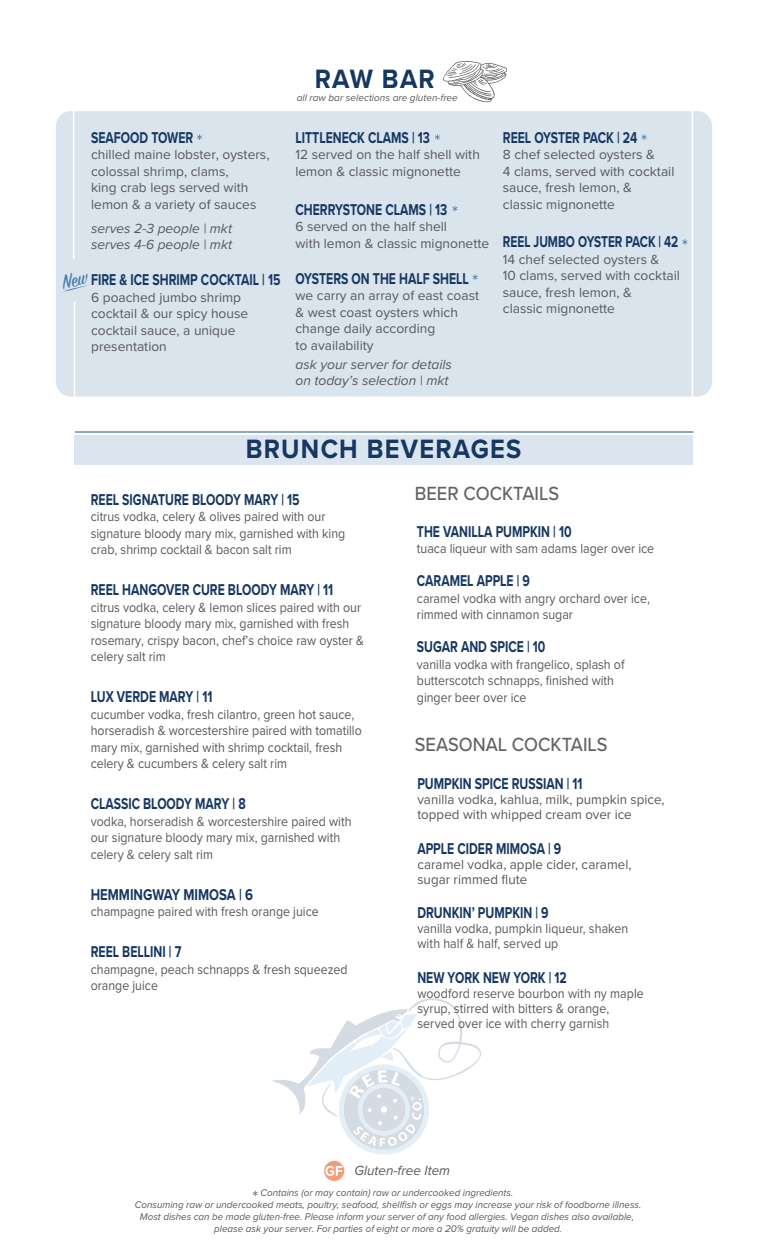
<style>
.page{position:relative;width:765px;height:1260px;background:#fff}
.page>*{position:absolute;margin:0;border:0;box-sizing:border-box;transform-origin:0 0}
.t1{font:700 27.5px "Proxima Nova";letter-spacing:.05em;color:#163761;scale:.92 1}
.t2{font:500 19.75px "Proxima Nova";color:#636366;scale:.92 1}
.t3{font:700 16.25px "Proxima Nova";color:#163762;scale:.75 1}
.t4{font:700 16.25px "Proxima Nova";color:#163762;scale:.73 1}
.t5{font:700 16.25px "Proxima Nova";color:#163762;scale:.8 1}
.t6{font:13.75px/16.5px "Proxima Nova";color:#57585a;scale:.9 1}
.t7{font:13.75px/16.5px "Proxima Nova";color:#57585a}
.t8{font:italic 13.75px/16.5px "Proxima Nova";color:#57585a}
.t9{font:italic 10px/12px "Proxima Nova";color:#57585a;text-align:center}
</style>
<div class="page">
<div style="left:74px;top:435px;width:618px;height:30px;background:#dae5ef"></div>
<hr style="left:75px;top:431px;width:619px;height:2px;background:#457aa6">
<div style="left:56px;top:111px;width:656px;height:286px;background:#dae4ed;border-radius:15px"></div>
<svg style="left:443px;top:61px;width:65px;height:42px"></svg>
<hr style="left:73px;top:95px;width:1px;height:164px;background:#fff">
<hr style="left:692px;top:95px;width:1px;height:321px;background:#fff">
<svg style="left:272px;top:998px;width:209px;height:157px"></svg>
<hr style="left:74px;top:302px;width:1px;height:103px;background:#fff">
<svg style="left:197px;top:134px;width:5px;height:6px"></svg>
<svg style="left:452px;top:206px;width:6px;height:5px"></svg>
<svg style="left:473px;top:274px;width:5px;height:6px"></svg>
<svg style="left:435px;top:134px;width:5px;height:6px"></svg>
<svg style="left:682px;top:239px;width:5px;height:6px"></svg>
<svg style="left:642px;top:134px;width:5px;height:6px"></svg>
<div style="left:324px;top:1161px;width:20px;height:20px;background:#f79a75;border-radius:50%"></div>
<svg style="left:325px;top:1166px;width:17px;height:10px"></svg>
<svg style="left:253px;top:1191px;width:5px;height:5px"></svg>
<svg style="left:65px;top:285px;width:24px;height:6px"></svg>
<h1 class="t1" style="left:315px;top:59px;width:132px">RAW BAR</h1>
<p class="t3" style="left:91px;top:125px;width:138px">SEAFOOD TOWER</p>
<p class="t7" style="left:91px;top:147px;width:180px">chilled maine lobster, oysters, colossal shrimp, clams,<br>king crab legs served with lemon &amp; a variety of sauces</p>
<p class="t8" style="left:91px;top:219px;width:142px">serves 2-3 people | mkt serves 4-6 people | mkt</p>
<p class="t3" style="left:91px;top:268px;width:254px">FIRE &amp; ICE SHRIMP COCKTAIL | 15</p>
<p class="t7" style="left:91px;top:289px;width:159px">6 poached jumbo shrimp cocktail &amp; our spicy house cocktail sauce, a unique presentation</p>
<p class="t9" style="left:297px;top:91px;width:163px">all raw bar selections are gluten-free</p>
<p class="t3" style="left:295px;top:125px;width:181px">LITTLENECK CLAMS | 13</p>
<p class="t7" style="left:295px;top:146px;width:186px">12 served on the half shell with lemon &amp; classic mignonette</p>
<p class="t3" style="left:295px;top:197px;width:204px">CHERRYSTONE CLAMS | 13</p>
<p class="t7" style="left:295px;top:218px;width:195px">6 served on the half shell<br>with lemon &amp; classic mignonette</p>
<p class="t3" style="left:295px;top:266px;width:233px">OYSTERS ON THE HALF SHELL</p>
<p class="t7" style="left:295px;top:287px;width:185px">we carry an array of east coast &amp; west coast oysters which change daily according<br>to availability</p>
<p class="t8" style="left:295px;top:355px;width:158px">ask your server for details on today’s selection | mkt</p>
<p class="t3" style="left:503px;top:125px;width:181px">REEL OYSTER PACK | 24</p>
<p class="t7" style="left:503px;top:147px;width:173px">8 chef selected oysters &amp;<br>4 clams, served with cocktail sauce, fresh lemon, &amp; classic mignonette</p>
<p class="t4" style="left:503px;top:230px;width:242px">REEL JUMBO OYSTER PACK | 42</p>
<p class="t7" style="left:503px;top:251px;width:178px">14 chef selected oysters &amp;<br>10 clams, served with cocktail sauce, fresh lemon, &amp;<br>classic mignonette</p>
<h1 class="t1" style="left:246px;top:429px;width:301px">BRUNCH BEVERAGES</h1>
<p class="t3" style="left:91px;top:487px;width:280px">REEL SIGNATURE BLOODY MARY | 15</p>
<p class="t6" style="left:91px;top:508px;width:284px">citrus vodka, celery &amp; olives paired with our signature bloody mary mix, garnished with king crab, shrimp cocktail &amp; bacon salt rim</p>
<p class="t3" style="left:91px;top:578px;width:325px">REEL HANGOVER CURE BLOODY MARY | 11</p>
<p class="t6" style="left:91px;top:599px;width:305px">citrus vodka, celery &amp; lemon slices paired with our signature bloody mary mix, garnished with fresh rosemary, crispy bacon, chef’s choice raw oyster &amp; celery salt rim</p>
<p class="t3" style="left:91px;top:685px;width:164px">LUX VERDE MARY | 11</p>
<p class="t6" style="left:91px;top:706px;width:303px">cucumber vodka, fresh cilantro, green hot sauce, horseradish &amp; worcestershire paired with tomatillo mary mix, garnished with shrimp cocktail, fresh celery &amp; cucumbers &amp; celery salt rim</p>
<p class="t3" style="left:91px;top:792px;width:208px">CLASSIC BLOODY MARY | 8</p>
<p class="t6" style="left:91px;top:813px;width:291px">vodka, horseradish &amp; worcestershire paired with our signature bloody mary mix, garnished with celery &amp; celery salt rim</p>
<p class="t5" style="left:91px;top:882px;width:205px">HEMMINGWAY MIMOSA | 6</p>
<p class="t6" style="left:91px;top:903px;width:255px">champagne paired with fresh orange juice</p>
<p class="t3" style="left:91px;top:940px;width:122px">REEL BELLINI | 7</p>
<p class="t6" style="left:91px;top:961px;width:287px">champagne, peach schnapps &amp; fresh squeezed orange juice</p>
<h2 class="t2" style="left:415px;top:478px;width:158px">BEER COCKTAILS</h2>
<p class="t3" style="left:417px;top:519px;width:208px">THE VANILLA PUMPKIN | 10</p>
<p class="t6" style="left:417px;top:541px;width:265px">tuaca liqueur with sam adams lager over ice</p>
<p class="t3" style="left:417px;top:569px;width:152px">CARAMEL APPLE | 9</p>
<p class="t6" style="left:417px;top:590px;width:260px">caramel vodka with angry orchard over ice, rimmed with cinnamon sugar</p>
<p class="t3" style="left:417px;top:635px;width:173px">SUGAR AND SPICE | 10</p>
<p class="t6" style="left:417px;top:656px;width:232px">vanilla vodka with frangelico, splash of butterscotch schnapps, finished with ginger beer over ice</p>
<h2 class="t2" style="left:415px;top:730px;width:211px">SEASONAL COCKTAILS</h2>
<p class="t3" style="left:417px;top:772px;width:222px">PUMPKIN SPICE RUSSIAN | 11</p>
<p class="t7" style="left:417px;top:792px;width:249px;line-height:15px">vanilla vodka, kahlua, milk, pumpkin spice, topped with whipped cream over ice</p>
<p class="t3" style="left:417px;top:836px;width:194px">APPLE CIDER MIMOSA | 9</p>
<p class="t7" style="left:417px;top:857px;width:216px;line-height:15px">caramel vodka, apple cider, caramel, sugar rimmed flute</p>
<p class="t3" style="left:417px;top:901px;width:177px">DRUNKIN’ PUMPKIN | 9</p>
<p class="t6" style="left:417px;top:921px;width:236px;line-height:15px">vanilla vodka, pumpkin liqueur, shaken with half &amp; half, served up</p>
<p class="t3" style="left:417px;top:965px;width:201px">NEW YORK NEW YORK | 12</p>
<p class="t6" style="left:417px;top:986px;width:253px;line-height:15px">woodford reserve bourbon with ny maple syrup, stirred with bitters &amp; orange, served over ice with cherry garnish</p>
<p class="t8" style="left:355px;top:1161px;width:97px">Gluten-free Item</p>
<p class="t9" style="left:135px;top:1187px;width:508px">Contains (or may contain) raw or undercooked ingredients.<br>Consuming raw or undercooked meats, poultry, seafood, shellfish or eggs may increase your risk of foodborne illness.<br>Most dishes can be made gluten-free. Please inform your server of any food allergies. Vegan dishes also available, please ask your server. For parties of eight or more a 20% gratuity will be added.</p>
</div>
